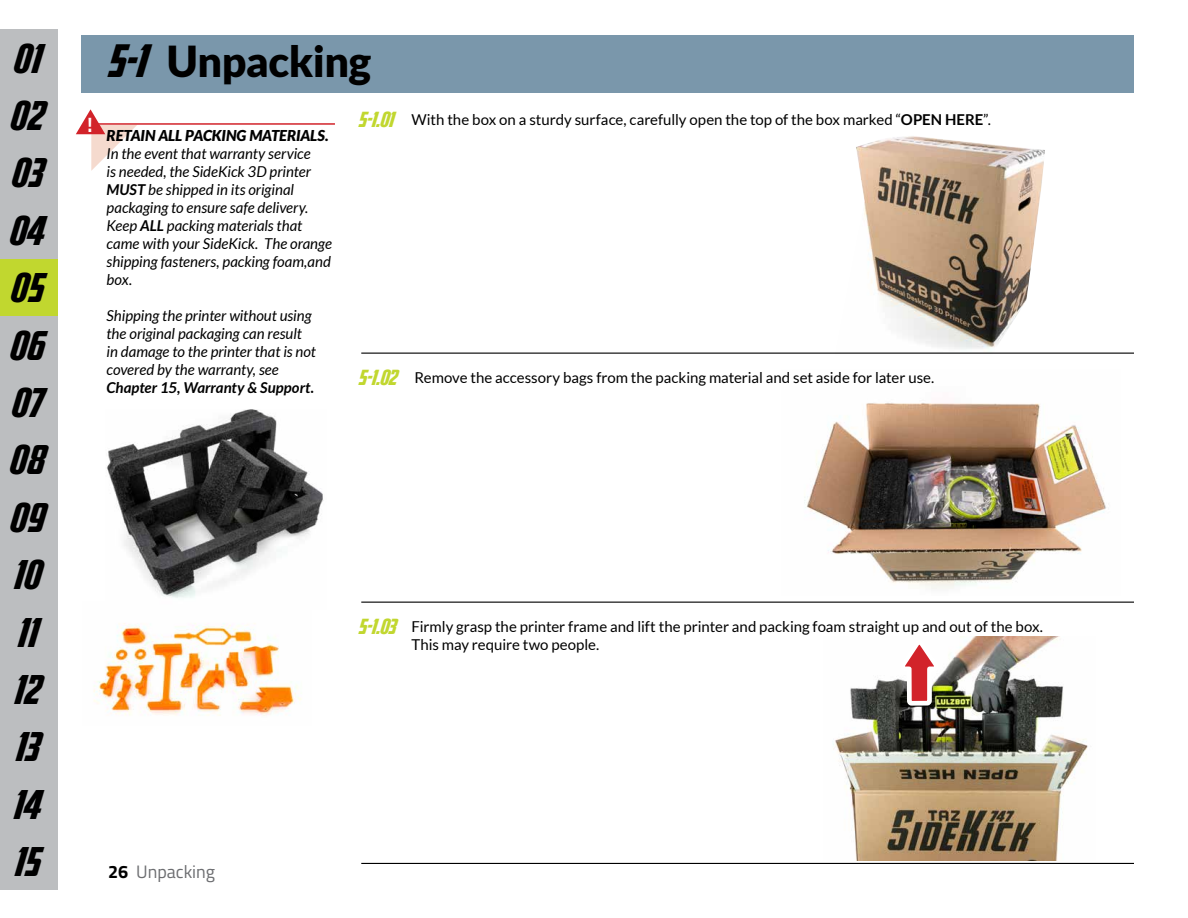
<style>
.page{position:relative;width:1188px;height:918px;background:#fff}
.page>*{position:absolute;margin:0;border:0;box-sizing:border-box;transform-origin:0 0}
.t1{font:900 42.75px "Lato";letter-spacing:-.01em;color:#000}
.t2{font:39.9px/57.4px "Avengeance Heroic Avenger Normal";letter-spacing:.005em;color:#000;text-align:justify}
.t3{font:18px "Titillium";color:#6d6e71}
.t4{font:italic 15px/18px "Lato";letter-spacing:-.005em;color:#000}
.t5{font:15px/18px "Lato";letter-spacing:-.005em;color:#000}
.t6{font:italic 700 15px "Lato";letter-spacing:.005em;color:#000}
.s1{font-family:"Avengeance Heroic Avenger Normal";font-weight:400;font-size:45px}
.s2{font-weight:900}
.s3{font-weight:700}
.s4{font-family:"Avengeance Heroic Avenger Normal";font-size:21px;color:#c1d72f}
.s5{font-weight:700;color:#000}
</style>
<div class="page">
<div style="left:0;top:259px;width:57px;height:57px;background:#c1d72f"></div>
<div style="left:0;top:29px;width:57px;height:57px;background:#bcbec0"></div>
<div style="left:0;top:86px;width:57px;height:58px;background:#bcbec0"></div>
<div style="left:0;top:144px;width:57px;height:57px;background:#bcbec0"></div>
<div style="left:0;top:201px;width:57px;height:58px;background:#bcbec0"></div>
<div style="left:0;top:316px;width:57px;height:57px;background:#bcbec0"></div>
<div style="left:0;top:373px;width:57px;height:58px;background:#bcbec0"></div>
<div style="left:0;top:431px;width:57px;height:57px;background:#bcbec0"></div>
<div style="left:0;top:488px;width:57px;height:58px;background:#bcbec0"></div>
<div style="left:0;top:546px;width:57px;height:57px;background:#bcbec0"></div>
<div style="left:0;top:603px;width:57px;height:57px;background:#bcbec0"></div>
<div style="left:0;top:775px;width:57px;height:58px;background:#bcbec0"></div>
<div style="left:0;top:718px;width:57px;height:57px;background:#bcbec0"></div>
<div style="left:0;top:660px;width:57px;height:58px;background:#bcbec0"></div>
<div style="left:0;top:833px;width:57px;height:57px;background:#bcbec0"></div>
<img style="left:93px;top:623px;width:208px;height:93px">
<img style="left:804px;top:403px;width:302px;height:186px">
<div style="left:81px;top:35px;width:1053px;height:57px;background:#7a97ab"></div>
<img style="left:106px;top:409px;width:218px;height:189px">
<img style="left:835px;top:136px;width:210px;height:217px">
<svg style="left:76px;top:109px;width:61px;height:62px"></svg>
<hr style="left:96px;top:123px;width:239px;height:2px;background:#d2232a">
<hr style="left:361px;top:353px;width:773px;height:1px;background:#000">
<hr style="left:361px;top:602px;width:773px;height:1px;background:#000">
<hr style="left:361px;top:863px;width:773px;height:1px;background:#000">
<img style="left:833px;top:637px;width:255px;height:224px">
<svg style="left:896px;top:637px;width:47px;height:73px"></svg>
<h2 class="t2" style="left:7px;top:30px;width:36px">01<br>02<br>03<br>04</h2>
<h2 class="t2" style="left:8px;top:260px;width:35px">05</h2>
<h2 class="t2" style="left:8px;top:317px;width:36px">06<br>07<br>08<br>09<br>10<br>11</h2>
<h2 class="t2" style="left:12px;top:661px;width:28px">12</h2>
<h2 class="t2" style="left:13px;top:719px;width:26px">13</h2>
<h2 class="t2" style="left:11px;top:776px;width:30px">14</h2>
<h2 class="t2" style="left:12px;top:834px;width:28px">15</h2>
<h1 class="t1" style="left:105px;top:36px;width:267px"><span class="s1">5-1</span> Unpacking</h1>
<p class="t4" style="left:107px;top:127px;width:227px;text-indent:-19px"><sup>!</sup> <span class="s2">RETAIN ALL PACKING MATERIALS.<br></span>In the event that warranty service<br>is needed, the SideKick 3D printer<br><span class="s3">MUST</span> be shipped in its original packaging to ensure safe delivery.<br>Keep <span class="s3">ALL</span> packing materials that came with your SideKick. The orange shipping fasteners, packing foam,and box.</p>
<p class="t4" style="left:107px;top:307px;width:211px">Shipping the printer without using the original packaging can result in damage to the printer that is not covered by the warranty, see</p>
<p class="t6" style="left:107px;top:379px;width:209px">Chapter 15, Warranty &amp; Support.</p>
<p class="t5" style="left:357px;top:111px;width:635px"><span class="s4">5-1.01</span> With the box on a sturdy surface, carefully open the top of the box marked “<span class="s3">OPEN HERE</span>”.</p>
<p class="t5" style="left:357px;top:369px;width:578px"><span class="s4">5-1.02</span> Remove the accessory bags from the packing material and set aside for later use.</p>
<p class="t3" style="left:108px;top:858px;width:109px"><span class="s5">26</span> Unpacking</p>
<p class="t5" style="left:411px;top:618px;width:633px;text-indent:-54px"><span class="s4">5-1.03</span> Firmly grasp the printer frame and lift the printer and packing foam straight up and out of the box.<br>This may require two people.</p>
</div>
